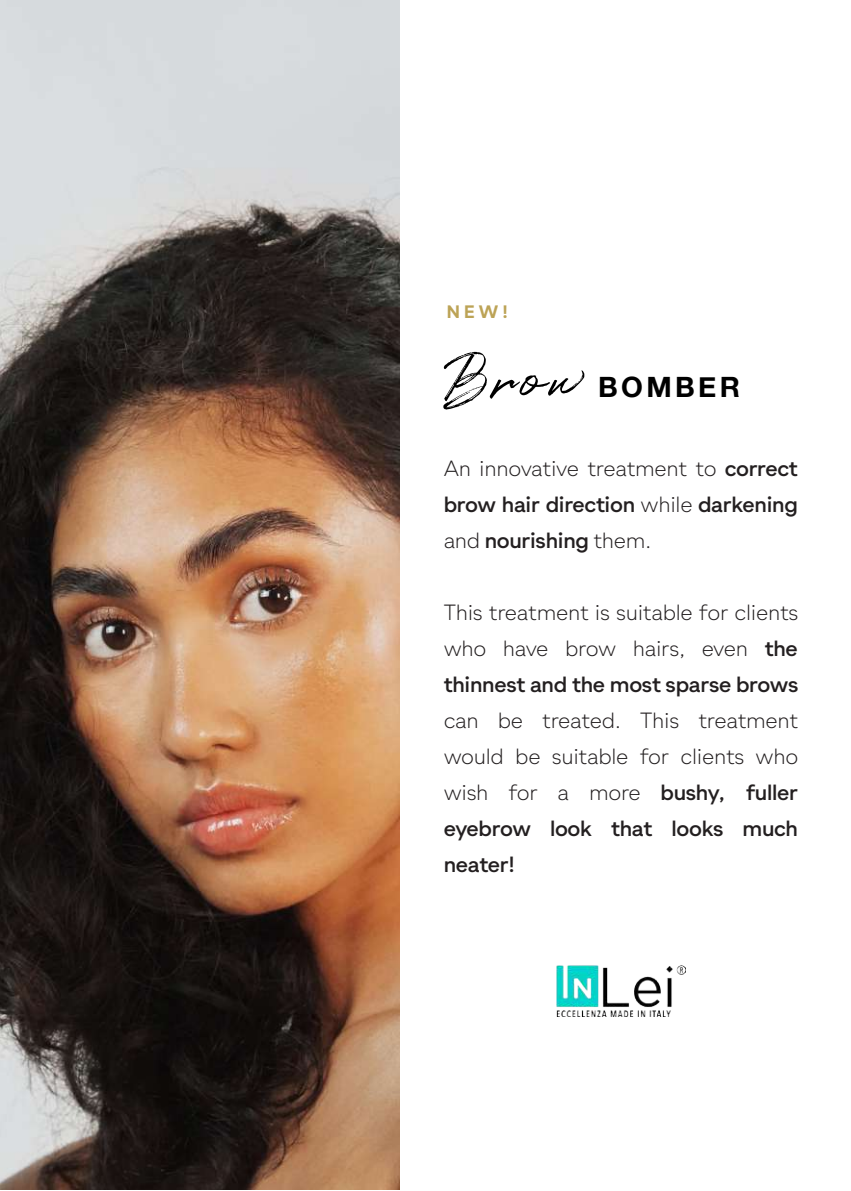
<style>
.page{position:relative;width:851px;height:1191px;background:#fff}
.page>*{position:absolute;margin:0;border:0;box-sizing:border-box;transform-origin:0 0}
.t1{font:60px "Quentin";color:#000}
.t2{font:700 28px "Helvetica Neue";letter-spacing:.12em;color:#000}
.t3{font:300 22px/36px "Gramatika";letter-spacing:-.015em;color:#231f20;text-align:justify}
.t4{font:500 22px/36px "Gramatika";letter-spacing:-.015em;color:#231f20;text-align:justify}
.t5{font:700 18px "Gramatika";color:#bca356}
.s1{font-weight:300}
.s2{font-weight:500}
</style>
<div class="page">
<img style="left:0;top:0;width:399px;height:1189px">
<img style="left:556px;top:965px;width:129px;height:51px">
<p class="t5" style="left:446px;top:299px;width:63px">NEW!</p>
<h1 class="t1" style="left:443px;top:338px;width:140px">Brow</h1>
<p class="t2" style="left:598px;top:365px;width:143px">BOMBER</p>
<p class="t4" style="left:443px;top:450px;width:356px"><span class="s1">An innovative treatment to</span> correct brow hair direction <span class="s1">while</span> darkening <span class="s1">and</span> nourishing <span class="s1">them.</span></p>
<p class="t3" style="left:443px;top:594px;width:356px">This treatment is suitable for clients who have brow hairs, even <span class="s2">the thinnest and the most sparse brows</span></p>
<p class="t3" style="left:443px;top:702px;width:356px">can be treated. This treatment would be suitable for clients who wish for a more <span class="s2">bushy, fuller eyebrow look that looks much neater!</span></p>
</div>
